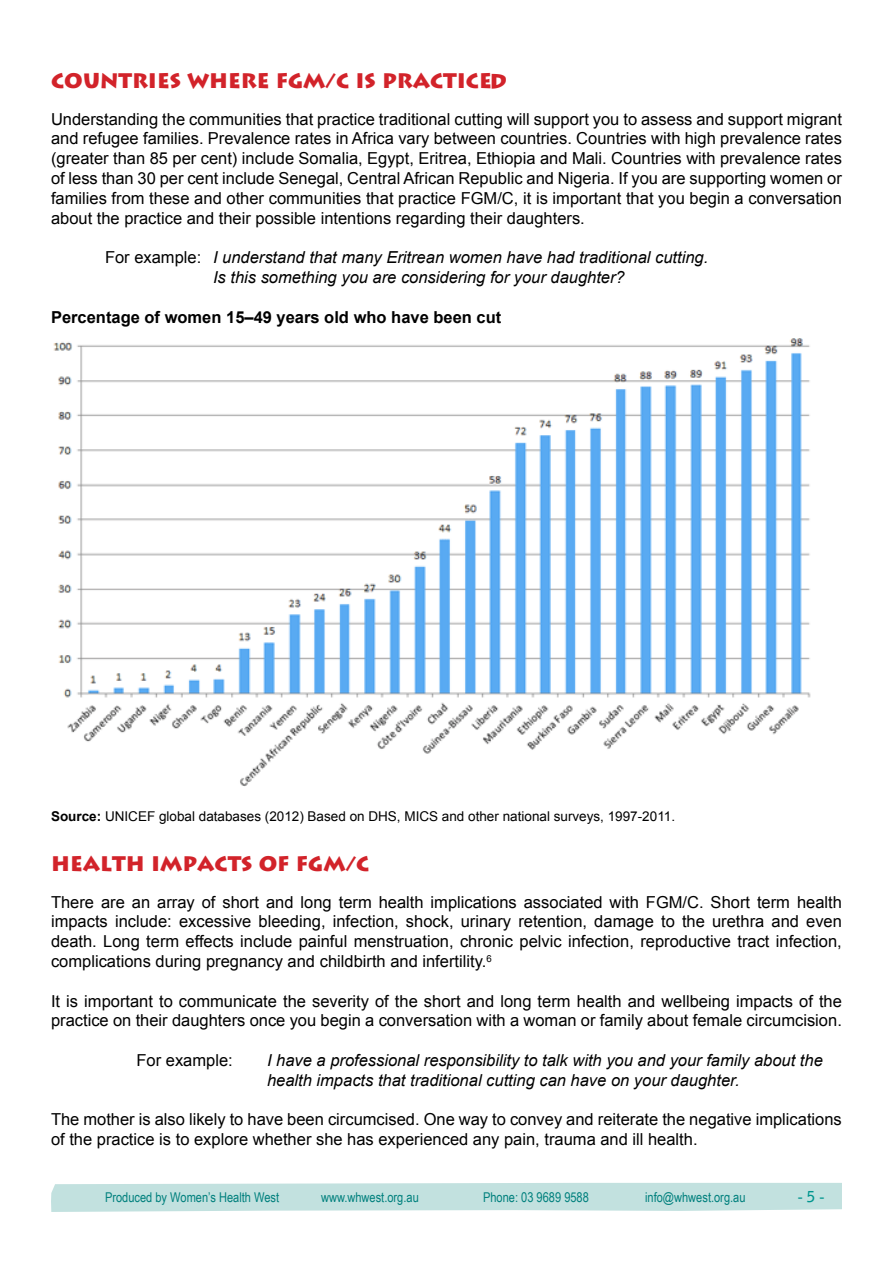
<style>
.page{position:relative;width:893px;height:1263px;background:#fff}
.page>*{position:absolute;margin:0;border:0;box-sizing:border-box;transform-origin:0 0}
.t1{font:900 21px "Liddie";color:#d2232a}
.t2{font:16.5px/19.8px "Arial";color:#000;text-align:justify}
.t3{font:italic 16.5px/19.8px "Arial";color:#000}
.t4{font:700 16.5px "Arial";color:#000}
.t5{font:700 15px "Bell Gothic Std";color:#00958e}
.t6{font:13.5px "Arial";color:#000}
.t7{font:13.5px "Arial Narrow";color:#00928f}
.s1{font-style:normal}
.s2{font-weight:700}
</style>
<div class="page">
<svg style="left:51px;top:1183px;width:791px;height:29px;background:#c5e2e0"></svg>
<img style="left:53px;top:338px;width:758px;height:448px">
<p class="t1" style="left:51px;top:68px;width:460px">COUNTRIES WHERE FGM/C IS PRACTICED</p>
<p class="t2" style="left:51px;top:109px;width:792px">Understanding the communities that practice traditional cutting will support you to assess and support migrant and refugee families. Prevalence rates in Africa vary between countries. Countries with high prevalence rates (greater than 85 per cent) include Somalia, Egypt, Eritrea, Ethiopia and Mali. Countries with prevalence rates of less than 30 per cent include Senegal, Central African Republic and Nigeria. If you are supporting women or families from these and other communities that practice FGM/C, it is important that you begin a conversation about the practice and their possible intentions regarding their daughters.</p>
<p class="t3" style="left:213px;top:248px;width:497px;text-indent:-108px"><span class="s1">For example:</span> I understand that many Eritrean women have had traditional cutting.<br>Is this something you are considering for your daughter?</p>
<p class="t4" style="left:51px;top:306px;width:452px">Percentage of women 15–49 years old who have been cut</p>
<p class="t6" style="left:51px;top:807px;width:626px"><span class="s2">Source:</span> UNICEF global databases (2012) Based on DHS, MICS and other national surveys, 1997-2011.</p>
<p class="t1" style="left:51px;top:851px;width:320px">HEALTH IMPACTS OF FGM/C</p>
<p class="t2" style="left:51px;top:892px;width:792px">There are an array of short and long term health implications associated with FGM/C. Short term health impacts include: excessive bleeding, infection, shock, urinary retention, damage to the urethra and even death. Long term effects include painful menstruation, chronic pelvic infection, reproductive tract infection, complications during pregnancy and childbirth and infertility.<sup>6</sup></p>
<p class="t2" style="left:51px;top:991px;width:792px">It is important to communicate the severity of the short and long term health and wellbeing impacts of the practice on their daughters once you begin a conversation with a woman or family about female circumcision.</p>
<p class="t2" style="left:137px;top:1050px;width:98px">For example:</p>
<p class="t3" style="left:267px;top:1050px;width:557px">I have a professional responsibility to talk with you and your family about the health impacts that traditional cutting can have on your daughter.</p>
<p class="t2" style="left:51px;top:1110px;width:792px">The mother is also likely to have been circumcised. One way to convey and reiterate the negative implications of the practice is to explore whether she has experienced any pain, trauma and ill health.</p>
<p class="t7" style="left:105px;top:1187px;width:176px">Produced by Women’s Health West</p>
<p class="t7" style="left:321px;top:1187px;width:99px">www.whwest.org.au</p>
<p class="t7" style="left:483px;top:1187px;width:107px">Phone: 03 9689 9588</p>
<p class="t7" style="left:645px;top:1187px;width:102px">info@whwest.org.au</p>
<p class="t5" style="left:798px;top:1187px;width:28px">- 5 -</p>
</div>
